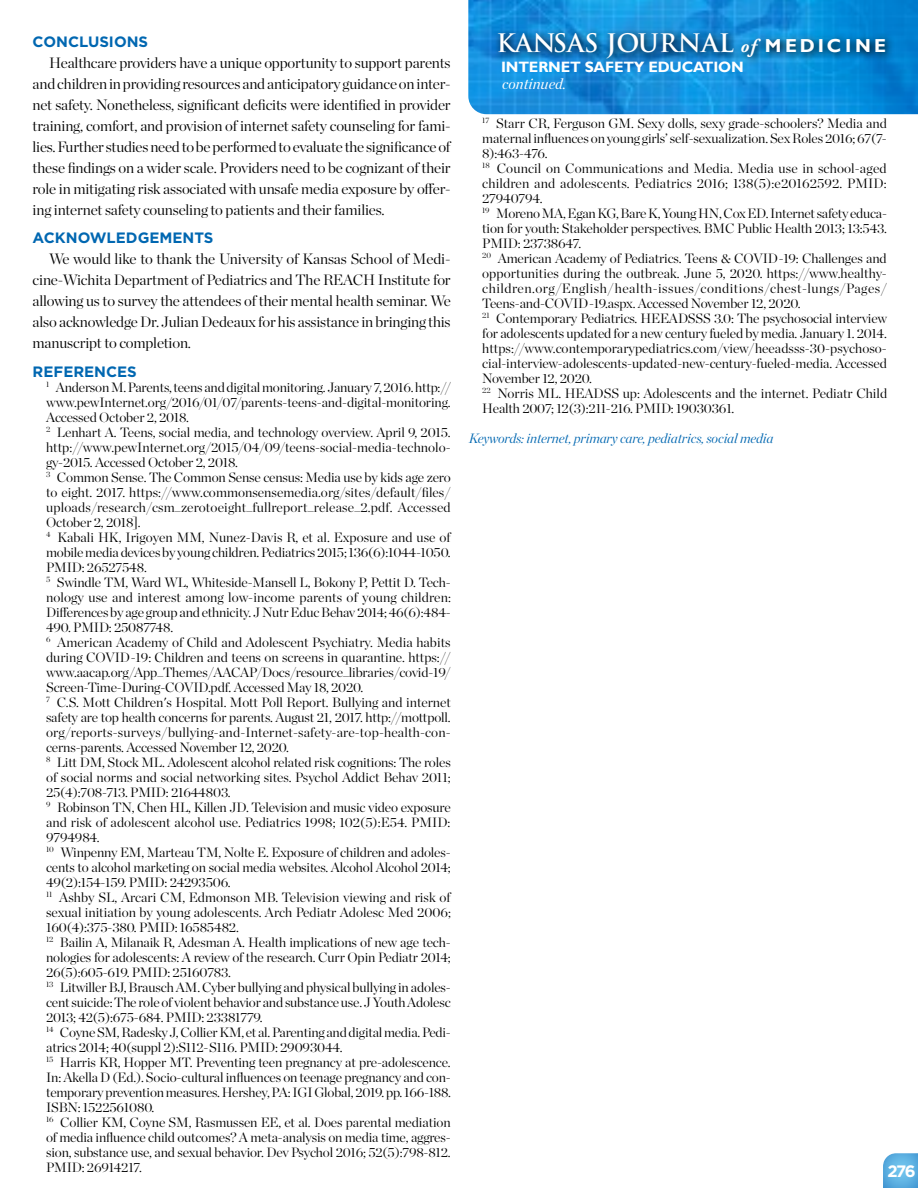
<style>
.page{position:relative;width:918px;height:1188px;background:#fff}
.page>*{position:absolute;margin:0;border:0;box-sizing:border-box;transform-origin:0 0}
.t1{font:700 24.9px "Trajan Pro";color:#fff}
.t2{font:700 16.5px "Gotham";color:#fff}
.t3{font:300 15px/21px "Chronicle Display";letter-spacing:-.01em;color:#000;text-align:justify}
.t4{font:700 15px "Gotham";color:#0067b1}
.t5{font:700 15px "Gill Sans";letter-spacing:-.01em;color:#fff}
.t6{font:italic 15px "Chronicle Display";color:#fff}
.t7{font:300 13.5px/15px "Chronicle Display";letter-spacing:-.01em;color:#000}
.t8{font:italic 300 13.5px "Chronicle Display";letter-spacing:-.01em;color:#0067b1}
.s1{font-family:"Adobe Garamond Pro";font-style:italic;font-size:18.75px}
.s2{font-family:"Gill Sans";font-size:18.75px}
</style>
<div class="page">
<img style="left:468px;top:0;width:450px;height:114px">
<svg style="left:494px;top:27px;width:402px;height:41px"></svg>
<svg style="left:883px;top:1153px;width:35px;height:35px"></svg>
<p class="t4" style="left:33px;top:31px;width:117px">CONCLUSIONS</p>
<h1 class="t1" style="left:496px;top:28px;width:391px">KANSAS JOURNAL <span class="s1">of</span> <span class="s2">M EDIC I N E</span></h1>
<p class="t3" style="left:33px;top:51px;width:420px;text-indent:16px">Healthcare providers have a unique opportunity to support parents and children in providing resources and anticipatory guidance on inter&shy;net safety. Nonetheless, significant deficits were identified in provider training, comfort, and provision of internet safety counseling for fami&shy;lies. Further studies need to be performed to evaluate the significance of these findings on a wider scale. Providers need to be cognizant of their role in mitigating risk associated with unsafe media exposure by offer&shy;ing internet safety counseling to patients and their families.</p>
<p class="t4" style="left:33px;top:228px;width:182px">ACKNOWLEDGEMENTS</p>
<p class="t3" style="left:33px;top:247px;width:420px;text-indent:16px">We would like to thank the University of Kansas School of Medi&shy;cine-Wichita Department of Pediatrics and The REACH Institute for allowing us to survey the attendees of their mental health seminar. We also acknowledge Dr. Julian Dedeaux for his assistance in bringing this manuscript to completion.</p>
<p class="t4" style="left:33px;top:361px;width:106px">REFERENCES</p>
<p class="t7" style="left:46px;top:378px;width:406px"><sup>1</sup> Anderson M. Parents, teens and digital monitoring. January 7, 2016. http:// www.pewInternet.org/2016/01/07/parents-teens-and-digital-monitoring.<br>Accessed October 2, 2018.<br><sup>2</sup> Lenhart A. Teens, social media, and technology overview. April 9, 2015. http://www.pewInternet.org/2015/04/09/teens-social-media-technolo&shy;gy-2015. Accessed October 2, 2018.<br><sup>3</sup> Common Sense. The Common Sense census: Media use by kids age zero to eight. 2017. https://www.commonsensemedia.org/sites/default/files/ uploads/research/csm_zerotoeight_fullreport_release_2.pdf. Accessed October 2, 2018].<br><sup>4</sup> Kabali HK, Irigoyen MM, Nunez-Davis R, et al. Exposure and use of mobile media devices by young children. Pediatrics 2015; 136(6):1044-1050.<br>PMID: 26527548.<br><sup>5</sup> Swindle TM, Ward WL, Whiteside-Mansell L, Bokony P, Pettit D. Tech&shy;nology use and interest among low-income parents of young children:<br>Differences by age group and ethnicity. J Nutr Educ Behav 2014; 46(6):484- 490. PMID: 25087748.<br><sup>6</sup> American Academy of Child and Adolescent Psychiatry. Media habits during COVID-19: Children and teens on screens in quarantine. https:// www.aacap.org/App_Themes/AACAP/Docs/resource_libraries/covid-19/ Screen-Time-During-COVID.pdf. Accessed May 18, 2020.<br><sup>7</sup> C.S. Mott Children's Hospital. Mott Poll Report. Bullying and internet safety are top health concerns for parents. August 21, 2017. http://mottpoll. org/reports-surveys/bullying-and-Internet-safety-are-top-health-con&shy;cerns-parents. Accessed November 12, 2020.<br><sup>8</sup> Litt DM, Stock ML. Adolescent alcohol related risk cognitions: The roles of social norms and social networking sites. Psychol Addict Behav 2011; 25(4):708-713. PMID: 21644803.<br><sup>9</sup> Robinson TN, Chen HL, Killen JD. Television and music video exposure and risk of adolescent alcohol use. Pediatrics 1998; 102(5):E54. PMID:<br>9794984.<br><sup>10</sup> Winpenny EM, Marteau TM, Nolte E. Exposure of children and adoles&shy;cents to alcohol marketing on social media websites. Alcohol Alcohol 2014; 49(2):154-159. PMID: 24293506.<br><sup>11</sup> Ashby SL, Arcari CM, Edmonson MB. Television viewing and risk of sexual initiation by young adolescents. Arch Pediatr Adolesc Med 2006; 160(4):375-380. PMID: 16585482.<br><sup>12</sup> Bailin A, Milanaik R, Adesman A. Health implications of new age tech&shy;nologies for adolescents: A review of the research. Curr Opin Pediatr 2014; 26(5):605-619. PMID: 25160783.<br><sup>13</sup> Litwiller BJ, Brausch AM. Cyber bullying and physical bullying in adoles&shy;cent suicide: The role of violent behavior and substance use. J Youth Adolesc 2013; 42(5):675-684. PMID: 23381779.<br><sup>14</sup> Coyne SM, Radesky J, Collier KM, et al. Parenting and digital media. Pedi&shy;atrics 2014; 40(suppl 2):S112-S116. PMID: 29093044.<br><sup>15</sup> Harris KR, Hopper MT. Preventing teen pregnancy at pre-adolescence.<br>In: Akella D (Ed.). Socio-cultural influences on teenage pregnancy and con&shy;temporary prevention measures. Hershey, PA: IGI Global, 2019. pp. 166-188.<br>ISBN: 1522561080.<br><sup>16</sup> Collier KM, Coyne SM, Rasmussen EE, et al. Does parental mediation of media influence child outcomes? A meta-analysis on media time, aggres&shy;sion, substance use, and sexual behavior. Dev Psychol 2016; 52(5):798-812.<br>PMID: 26914217.</p>
<p class="t5" style="left:501px;top:58px;width:244px">INTERNET SAFETY EDUCATION</p>
<p class="t6" style="left:502px;top:72px;width:65px">continued.</p>
<p class="t7" style="left:482px;top:115px;width:406px"><sup>17</sup> Starr CR, Ferguson GM. Sexy dolls, sexy grade-schoolers? Media and maternal influences on young girls’ self-sexualization. Sex Roles 2016; 67(7- 8):463-476.<br><sup>18</sup> Council on Communications and Media. Media use in school-aged children and adolescents. Pediatrics 2016; 138(5):e20162592. PMID:<br>27940794.<br><sup>19</sup> Moreno MA, Egan KG, Bare K, Young HN, Cox ED. Internet safety educa&shy;tion for youth: Stakeholder perspectives. BMC Public Health 2013; 13:543.<br>PMID: 23738647.<br><sup>20</sup> American Academy of Pediatrics. Teens &amp; COVID-19: Challenges and opportunities during the outbreak. June 5, 2020. https://www.healthy&shy;children.org/English/health-issues/conditions/chest-lungs/Pages/ Teens-and-COVID-19.aspx. Accessed November 12, 2020.<br><sup>21</sup> Contemporary Pediatrics. HEEADSSS 3.0: The psychosocial interview for adolescents updated for a new century fueled by media. January 1. 2014. https://www.contemporarypediatrics.com/view/heeadsss-30-psychoso&shy;cial-interview-adolescents-updated-new-century-fueled-media. Accessed November 12, 2020.<br><sup>22</sup> Norris ML. HEADSS up: Adolescents and the internet. Pediatr Child Health 2007; 12(3):211-216. PMID: 19030361.</p>
<p class="t8" style="left:469px;top:428px;width:306px">Keywords: internet, primary care, pediatrics, social media</p>
<p class="t2" style="left:887px;top:1161px;width:30px">276</p>
</div>
